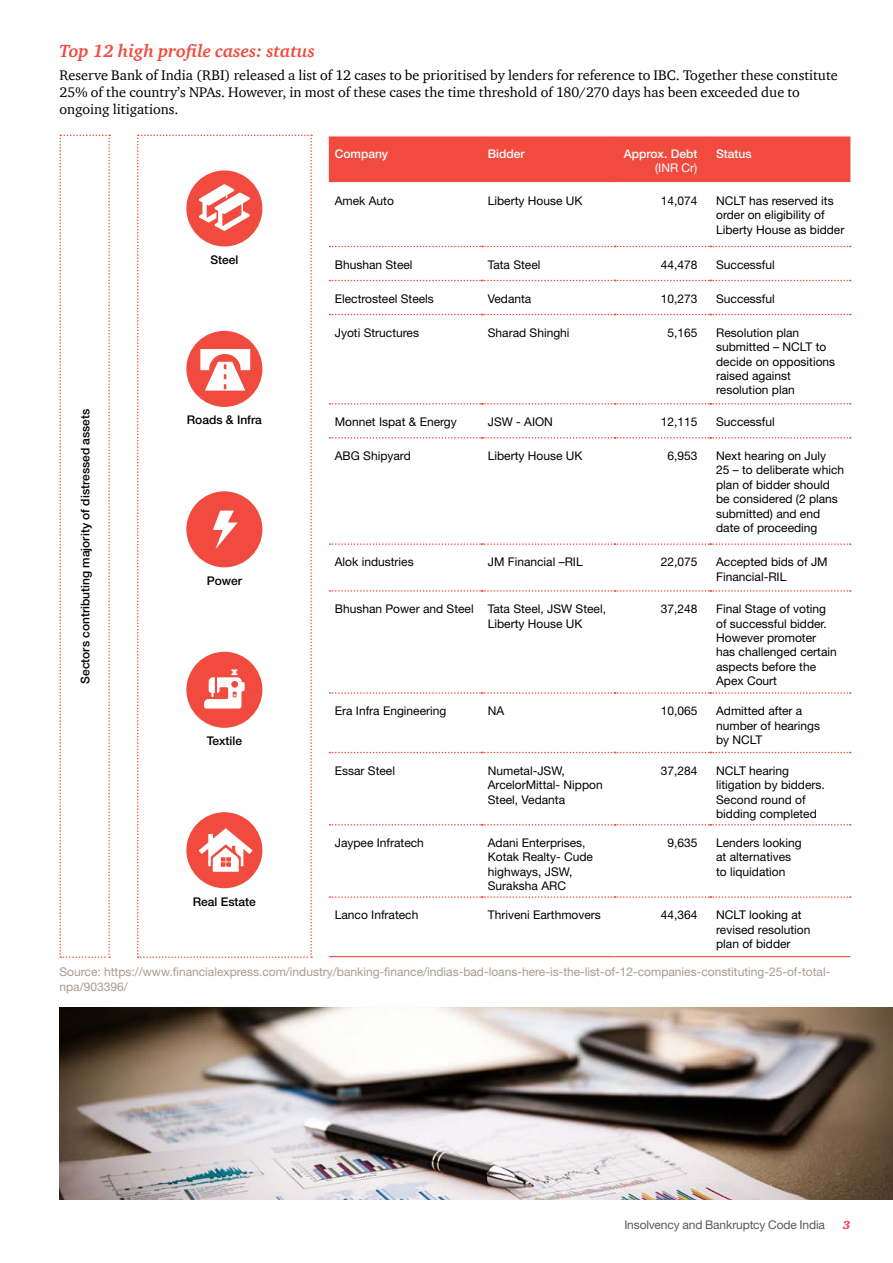
<style>
.page{position:relative;width:893px;height:1263px;background:#fff}
.page>*{position:absolute;margin:0;border:0;box-sizing:border-box;transform-origin:0 0}
.t1{font:italic 700 18px "ITC Charter Com";color:#f04b3e}
.t2{font:14.25px/17.1px "ITC Charter Com";color:#000}
.t3{font:12px/14.4px "Helvetica Neue";color:#000}
.t4{font:12px/14.4px "Helvetica Neue";color:#a89b91}
.t5{font:500 12px "Helvetica Neue";color:#000}
.t6{font:12px "Helvetica Neue";letter-spacing:-.01em;color:#58595b}
.t7{font:500 12px "Helvetica Neue";color:#fff}
.t8{font:12px "Helvetica Neue";color:#fff}
.t9{font:italic 900 12px "ITC Charter Com";color:#ef4062}
</style>
<div class="page">
<div style="left:329px;top:136px;width:521px;height:46px;background:#f04b3e"></div>
<svg style="left:330px;top:246px;width:521px;height:1px"></svg>
<svg style="left:330px;top:280px;width:521px;height:1px"></svg>
<svg style="left:330px;top:314px;width:521px;height:1px"></svg>
<svg style="left:330px;top:403px;width:521px;height:2px"></svg>
<svg style="left:330px;top:437px;width:521px;height:2px"></svg>
<svg style="left:330px;top:543px;width:521px;height:2px"></svg>
<svg style="left:330px;top:590px;width:521px;height:2px"></svg>
<svg style="left:330px;top:692px;width:521px;height:2px"></svg>
<svg style="left:330px;top:752px;width:521px;height:1px"></svg>
<svg style="left:330px;top:824px;width:521px;height:1px"></svg>
<svg style="left:330px;top:896px;width:521px;height:2px"></svg>
<hr style="left:329px;top:956px;width:153px;height:1px;background:#f04b3e">
<hr style="left:482px;top:956px;width:132px;height:1px;background:#f04b3e">
<hr style="left:614px;top:956px;width:96px;height:1px;background:#f04b3e">
<hr style="left:710px;top:956px;width:140px;height:1px;background:#f04b3e">
<svg style="left:60px;top:135px;width:50px;height:823px"></svg>
<svg style="left:137px;top:135px;width:175px;height:823px"></svg>
<img style="left:60px;top:1007px;width:833px;height:192px">
<h1 class="t1" style="left:60px;top:40px;width:257px">Top 12 high profile cases: status</h1>
<p class="t2" style="left:60px;top:66px;width:780px">Reserve Bank of India (RBI) released a list of 12 cases to be prioritised by lenders for reference to IBC. Together these constitute<br>25% of the country’s NPAs. However, in most of these cases the time threshold of 180/270 days has been exceeded due to ongoing litigations.</p>
<p class="t7" style="left:335px;top:147px;width:55px">Company</p>
<p class="t7" style="left:488px;top:147px;width:38px">Bidder</p>
<p class="t7" style="left:624px;top:147px;width:75px">Approx. Debt</p>
<p class="t8" style="left:655px;top:161px;width:44px">(INR Cr)</p>
<p class="t7" style="left:716px;top:147px;width:37px">Status</p>
<p class="t3" style="left:335px;top:193px;width:61px">Amek Auto</p>
<p class="t3" style="left:488px;top:193px;width:96px">Liberty House UK</p>
<p class="t3" style="left:661px;top:193px;width:38px">14,074</p>
<p class="t3" style="left:716px;top:193px;width:130px">NCLT has reserved its order on eligibility of<br>Liberty House as bidder</p>
<p class="t3" style="left:335px;top:257px;width:79px">Bhushan Steel</p>
<p class="t3" style="left:488px;top:257px;width:54px">Tata Steel</p>
<p class="t3" style="left:661px;top:257px;width:38px">44,478</p>
<p class="t3" style="left:716px;top:257px;width:60px">Successful</p>
<p class="t3" style="left:335px;top:291px;width:101px">Electrosteel Steels</p>
<p class="t3" style="left:488px;top:291px;width:45px">Vedanta</p>
<p class="t3" style="left:661px;top:291px;width:38px">10,273</p>
<p class="t3" style="left:716px;top:291px;width:60px">Successful</p>
<p class="t3" style="left:335px;top:325px;width:86px">Jyoti Structures</p>
<p class="t3" style="left:488px;top:325px;width:83px">Sharad Shinghi</p>
<p class="t3" style="left:667px;top:325px;width:32px">5,165</p>
<p class="t3" style="left:716px;top:325px;width:121px">Resolution plan submitted – NCLT to decide on oppositions raised against resolution plan</p>
<p class="t3" style="left:335px;top:414px;width:123px">Monnet Ispat &amp; Energy</p>
<p class="t3" style="left:488px;top:414px;width:67px">JSW - AION</p>
<p class="t3" style="left:661px;top:414px;width:38px">12,115</p>
<p class="t3" style="left:716px;top:414px;width:60px">Successful</p>
<p class="t3" style="left:335px;top:448px;width:78px">ABG Shipyard</p>
<p class="t3" style="left:488px;top:448px;width:96px">Liberty House UK</p>
<p class="t3" style="left:667px;top:448px;width:32px">6,953</p>
<p class="t3" style="left:716px;top:448px;width:130px">Next hearing on July<br>25 – to deliberate which plan of bidder should be considered (2 plans submitted) and end date of proceeding</p>
<p class="t3" style="left:335px;top:555px;width:80px">Alok industries</p>
<p class="t3" style="left:488px;top:555px;width:96px">JM Financial –RIL</p>
<p class="t3" style="left:661px;top:555px;width:38px">22,075</p>
<p class="t3" style="left:716px;top:555px;width:113px">Accepted bids of JM<br>Financial-RIL</p>
<p class="t3" style="left:488px;top:601px;width:120px;text-indent:-153px">Bhushan Power and Steel Tata Steel, JSW Steel,<br>Liberty House UK</p>
<p class="t3" style="left:661px;top:601px;width:38px">37,248</p>
<p class="t3" style="left:716px;top:601px;width:122px">Final Stage of voting of successful bidder.<br>However promoter has challenged certain aspects before the<br>Apex Court</p>
<p class="t3" style="left:335px;top:703px;width:113px">Era Infra Engineering</p>
<p class="t3" style="left:488px;top:703px;width:18px">NA</p>
<p class="t3" style="left:661px;top:703px;width:38px">10,065</p>
<p class="t3" style="left:716px;top:703px;width:106px">Admitted after a number of hearings by NCLT</p>
<p class="t3" style="left:335px;top:763px;width:62px">Essar Steel</p>
<p class="t3" style="left:488px;top:763px;width:116px">Numetal-JSW,<br>ArcelorMittal- Nippon<br>Steel, Vedanta</p>
<p class="t3" style="left:661px;top:763px;width:38px">37,284</p>
<p class="t3" style="left:716px;top:763px;width:110px">NCLT hearing litigation by bidders.<br>Second round of bidding completed</p>
<p class="t3" style="left:335px;top:835px;width:91px">Jaypee Infratech</p>
<p class="t3" style="left:488px;top:835px;width:107px">Adani Enterprises,<br>Kotak Realty- Cude highways, JSW,<br>Suraksha ARC</p>
<p class="t3" style="left:667px;top:835px;width:32px">9,635</p>
<p class="t3" style="left:716px;top:835px;width:87px">Lenders looking at alternatives to liquidation</p>
<p class="t3" style="left:335px;top:908px;width:85px">Lanco Infratech</p>
<p class="t3" style="left:488px;top:908px;width:115px">Thriveni Earthmovers</p>
<p class="t3" style="left:661px;top:908px;width:38px">44,364</p>
<p class="t3" style="left:716px;top:908px;width:96px">NCLT looking at revised resolution plan of bidder</p>
<p class="t4" style="left:60px;top:964px;width:772px">Source: https://www.financialexpress.com/industry/banking-finance/indias-bad-loans-here-is-the-list-of-12-companies-constituting-25-of-total&shy;npa/903396/</p>
<p class="t5" style="left:210px;top:252px;width:30px">Steel</p>
<p class="t5" style="left:78px;top:684px;width:277px;rotate:-90deg">Sectors contributing majority of distressed assets</p>
<p class="t5" style="left:187px;top:413px;width:77px">Roads &amp; Infra</p>
<p class="t5" style="left:207px;top:573px;width:37px">Power</p>
<p class="t5" style="left:207px;top:734px;width:37px">Textile</p>
<p class="t5" style="left:193px;top:894px;width:65px">Real Estate</p>
<p class="t6" style="left:624px;top:1217px;width:202px">Insolvency and Bankruptcy Code India</p>
<p class="t9" style="left:843px;top:1217px;width:9px">3</p>
</div>
